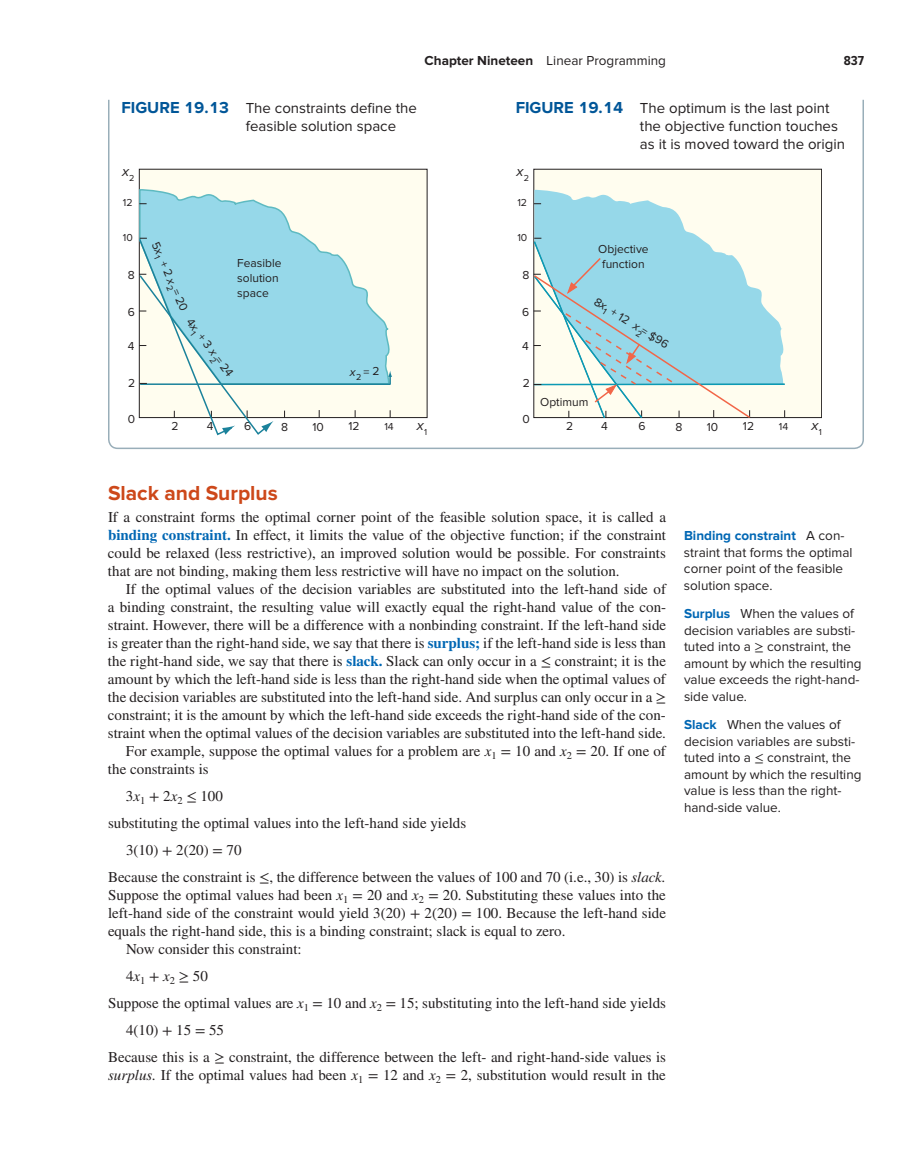
<style>
.page{position:relative;width:918px;height:1175px;background:#fff}
.page>*{position:absolute;margin:0;border:0;box-sizing:border-box;transform-origin:0 0}
.t1{font:700 21px "Proxima Nova";color:#cd481a}
.t2{font:15px/18px "STIX Math Jax Main";color:#231f20;text-align:justify}
.t3{font:15px/18px "Proxima Nova";color:#231f20}
.t4{font:italic 14.4px "Proxima Nova";color:#231f20}
.t5{font:13.5px/16.5px "Proxima Nova";color:#231f20}
.t6{font:700 13.5px "Proxima Nova Cond";color:#231f20}
.t7{font:12px/15px "Proxima Nova";color:#231f20}
.t8{font:10.5px "Proxima Nova";color:#231f20}
.t9{font:9px "Proxima Nova";color:#231f20}
.s1{font-weight:700}
.s2{font-weight:700;font-size:16.5px;color:#005698}
.s3{font-style:italic}
.s4{font-weight:700;color:#0167b4}
.s5{font-family:"STIX Math Jax Main"}
</style>
<div class="page">
<svg style="left:108px;top:99px;width:756px;height:351px"></svg>
<svg style="left:138px;top:237px;width:136px;height:199px"></svg>
<svg style="left:532px;top:238px;width:220px;height:182px"></svg>
<p class="t5" style="left:425px;top:54px;width:243px"><span class="s1">Chapter Nineteen</span> Linear Programming</p>
<p class="t6" style="left:844px;top:55px;width:22px">837</p>
<p class="t3" style="left:246px;top:101px;width:173px;text-indent:-124px"><span class="s2">FIGURE 19.13</span> The constraints define the feasible solution space</p>
<p class="t3" style="left:640px;top:101px;width:207px;text-indent:-124px"><span class="s2">FIGURE 19.14</span> The optimum is the last point the objective function touches as it is moved toward the origin</p>
<p class="t4" style="left:122px;top:166px;width:14px">x<sub>2</sub></p>
<p class="t4" style="left:517px;top:166px;width:14px">x<sub>2</sub></p>
<p class="t8" style="left:123px;top:199px;width:11px">12</p>
<p class="t8" style="left:517px;top:199px;width:11px">12</p>
<p class="t8" style="left:123px;top:234px;width:11px">10</p>
<p class="t7" style="left:128px;top:268px;width:8px">8</p>
<p class="t7" style="left:128px;top:305px;width:9px">6</p>
<p class="t7" style="left:128px;top:339px;width:8px">4</p>
<p class="t7" style="left:128px;top:377px;width:9px">2</p>
<p class="t7" style="left:160px;top:240px;width:75px;rotate:66deg">5 + 2 = 20</p>
<p class="t7" style="left:194px;top:316px;width:72px;rotate:53deg">4 + 3 = 24</p>
<p class="t7" style="left:237px;top:257px;width:46px">Feasible solution space</p>
<p class="t7" style="left:350px;top:365px;width:31px"><span class="s3">x</span> = 2</p>
<p class="t9" style="left:356px;top:374px;width:7px">2</p>
<p class="t8" style="left:517px;top:234px;width:11px">10</p>
<p class="t7" style="left:522px;top:268px;width:8px">8</p>
<p class="t7" style="left:522px;top:305px;width:9px">6</p>
<p class="t7" style="left:522px;top:339px;width:8px">4</p>
<p class="t7" style="left:523px;top:377px;width:9px">2</p>
<p class="t7" style="left:598px;top:243px;width:52px;line-height:14.4px;text-align:center">Objective function</p>
<p class="t7" style="left:598px;top:295px;width:41px;rotate:32deg">8 + 12</p>
<p class="t7" style="left:645px;top:324px;width:32px;rotate:32deg">= $96</p>
<p class="t7" style="left:540px;top:395px;width:50px">Optimum</p>
<p class="t7" style="left:128px;top:412px;width:9px">0</p>
<p class="t7" style="left:172px;top:420px;width:9px">2</p>
<p class="t7" style="left:207px;top:420px;width:8px">4</p>
<p class="t7" style="left:244px;top:420px;width:9px">6</p>
<p class="t7" style="left:281px;top:421px;width:8px">8</p>
<p class="t7" style="left:312px;top:420px;width:13px">10</p>
<p class="t7" style="left:348px;top:420px;width:13px">12</p>
<p class="t4" style="left:417px;top:420px;width:12px">x<sub>1</sub></p>
<p class="t8" style="left:384px;top:423px;width:11px">14</p>
<p class="t7" style="left:522px;top:412px;width:9px">0</p>
<p class="t7" style="left:566px;top:420px;width:9px">2</p>
<p class="t7" style="left:601px;top:420px;width:8px">4</p>
<p class="t7" style="left:639px;top:420px;width:9px">6</p>
<p class="t7" style="left:676px;top:421px;width:8px">8</p>
<p class="t7" style="left:707px;top:420px;width:13px">10</p>
<p class="t7" style="left:743px;top:420px;width:13px">12</p>
<p class="t4" style="left:811px;top:420px;width:12px">x<sub>1</sub></p>
<p class="t8" style="left:779px;top:423px;width:11px">14</p>
<h1 class="t1" style="left:108px;top:486px;width:171px">Slack and Surplus</h1>
<p class="t2" style="left:108px;top:509px;width:560px">If a constraint forms the optimal corner point of the feasible solution space, it is called a <span class="s4">binding constraint.</span> In effect, it limits the value of the objective function; if the constraint could be relaxed (less restrictive), an improved solution would be possible. For constraints that are not binding, making them less restrictive will have no impact on the solution.</p>
<p class="t2" style="left:126px;top:581px;width:542px">If the optimal values of the decision variables are substituted into the left-hand side of</p>
<p class="t2" style="left:108px;top:599px;width:560px">a binding constraint, the resulting value will exactly equal the right-hand value of the con-</p>
<p class="t2" style="left:108px;top:617px;width:560px">straint. However, there will be a difference with a nonbinding constraint. If the left-hand side</p>
<p class="t2" style="left:108px;top:635px;width:560px">is greater than the right-hand side, we say that there is <span class="s4">surplus;</span> if the left-hand side is less than</p>
<p class="t2" style="left:108px;top:653px;width:560px">the right-hand side, we say that there is <span class="s4">slack.</span> Slack can only occur in a ≤ constraint; it is the</p>
<p class="t2" style="left:108px;top:671px;width:559px">amount by which the left-hand side is less than the right-hand side when the optimal values of</p>
<p class="t2" style="left:108px;top:689px;width:559px">the decision variables are substituted into the left-hand side. And surplus can only occur in a ≥</p>
<p class="t2" style="left:108px;top:707px;width:559px">constraint; it is the amount by which the left-hand side exceeds the right-hand side of the con-</p>
<p class="t2" style="left:108px;top:725px;width:560px">straint when the optimal values of the decision variables are substituted into the left-hand side.</p>
<p class="t2" style="left:126px;top:743px;width:541px">For example, suppose the optimal values for a problem are <span class="s3">x</span><sub>1</sub> = 10 and <span class="s3">x</span><sub>2</sub> = 20. If one of</p>
<p class="t2" style="left:108px;top:761px;width:102px">the constraints is</p>
<p class="t2" style="left:126px;top:788px;width:98px">3<span class="s3">x</span><sub>1</sub> + 2<span class="s3">x</span><sub>2</sub> ≤ 100</p>
<p class="t2" style="left:108px;top:815px;width:360px">substituting the optimal values into the left-hand side yields</p>
<p class="t2" style="left:126px;top:842px;width:117px">3(10) + 2(20) = 70</p>
<p class="t2" style="left:108px;top:869px;width:560px">Because the constraint is ≤, the difference between the values of 100 and 70 (i.e., 30) is <span class="s3">slack.</span></p>
<p class="t2" style="left:108px;top:887px;width:559px">Suppose the optimal values had been <span class="s3">x</span><sub>1</sub> = 20 and <span class="s3">x</span><sub>2</sub> = 20. Substituting these values into the</p>
<p class="t2" style="left:108px;top:905px;width:560px">left-hand side of the constraint would yield 3(20) + 2(20) = 100. Because the left-hand side</p>
<p class="t2" style="left:108px;top:923px;width:459px">equals the right-hand side, this is a binding constraint; slack is equal to zero.</p>
<p class="t2" style="left:126px;top:941px;width:177px">Now consider this constraint:</p>
<p class="t2" style="left:126px;top:968px;width:83px">4<span class="s3">x</span><sub>1</sub> + <span class="s3">x</span><sub>2</sub> ≥ 50</p>
<p class="t2" style="left:108px;top:995px;width:560px">Suppose the optimal values are <span class="s3">x</span><sub>1</sub> = 10 and <span class="s3">x</span><sub>2</sub> = 15; substituting into the left-hand side yields</p>
<p class="t2" style="left:126px;top:1022px;width:100px">4(10) + 15 = 55</p>
<p class="t2" style="left:108px;top:1049px;width:560px">Because this is a ≥ constraint, the difference between the left- and right-hand-side values is</p>
<p class="t2" style="left:108px;top:1067px;width:559px"><span class="s3">surplus.</span> If the optimal values had been <span class="s3">x</span><sub>1</sub> = 12 and <span class="s3">x</span><sub>2</sub> = 2, substitution would result in the</p>
<p class="t5" style="left:684px;top:529px;width:170px"><span class="s4">Binding constraint</span> A con&shy;straint that forms the optimal corner point of the feasible solution space.</p>
<p class="t5" style="left:684px;top:607px;width:179px"><span class="s4">Surplus</span> When the values of decision variables are substi&shy;tuted into a <span class="s5">≥</span> constraint, the amount by which the resulting value exceeds the right-hand&shy;side value.</p>
<p class="t5" style="left:684px;top:718px;width:179px"><span class="s4">Slack</span> When the values of decision variables are substi&shy;tuted into a <span class="s5">≤</span> constraint, the amount by which the resulting value is less than the right&shy;hand-side value.</p>
</div>
